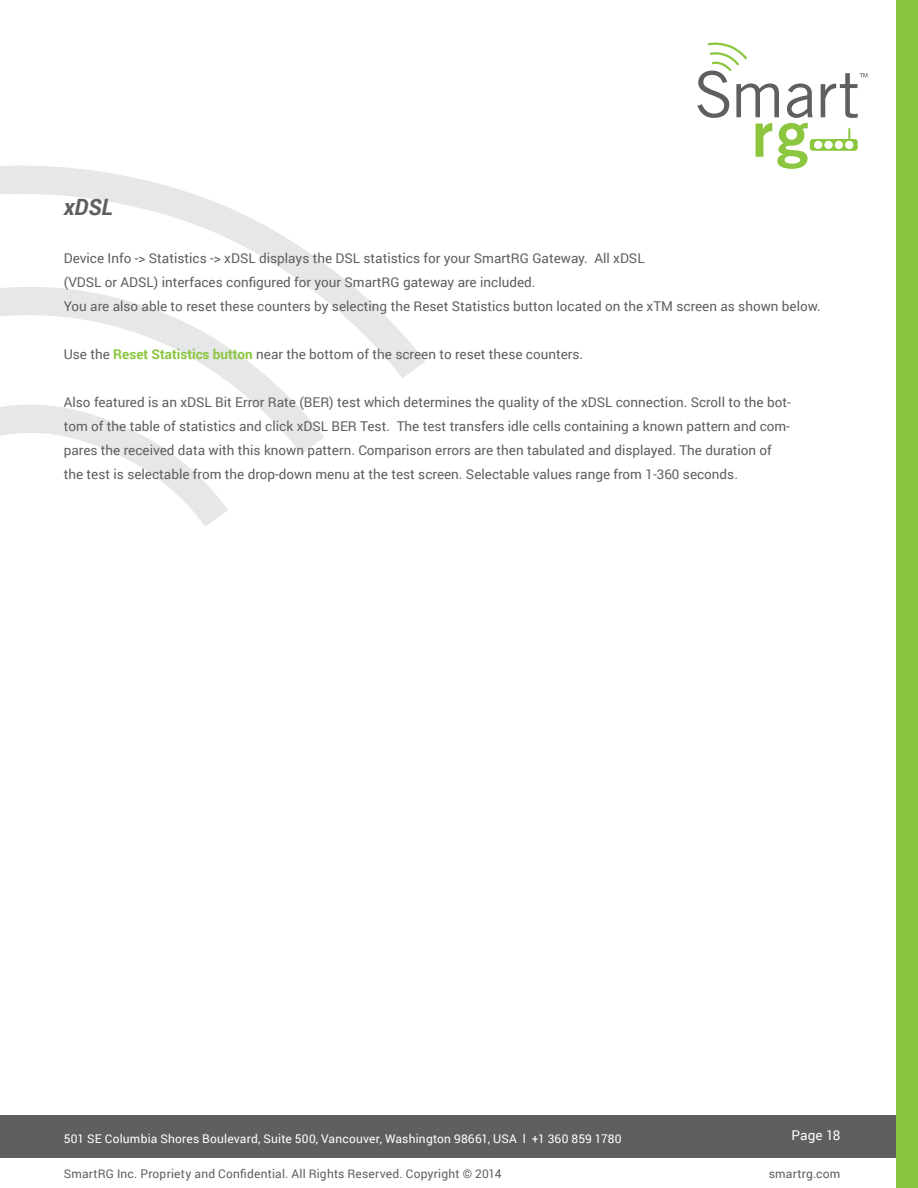
<style>
.page{position:relative;width:918px;height:1188px;background:#fff}
.page>*{position:absolute;margin:0;border:0;box-sizing:border-box;transform-origin:0 0}
.Heading_Italic{font:italic 700 22.5px "Roboto";color:#5f5f62}
.t1{font:13.5px/24px "Roboto";color:#5f5f62}
.t2{font:13.5px "Roboto";letter-spacing:.005em;color:#fff}
.t3{font:12px "Roboto";letter-spacing:.015em;color:#fff}
.t4{font:12px "Roboto";letter-spacing:.015em;color:#5f5f62}
.s1{font-weight:700;color:#8bc63e}
</style>
<div class="page">
<svg style="left:0;top:165px;width:425px;height:361px"></svg>
<svg style="left:697px;top:42px;width:170px;height:127px"></svg>
<div style="left:0;top:1116px;width:918px;height:42px;background:#5f5f62"></div>
<div style="left:897px;top:0;width:21px;height:1188px;background:#8bc63e"></div>
<p class="Heading_Italic" style="left:64px;top:191px;width:51px">xDSL</p>
<p class="t1" style="left:64px;top:246px;width:582px">Device Info -&gt; Statistics -&gt; xDSL displays the DSL statistics for your SmartRG Gateway. All xDSL (VDSL or ADSL) interfaces configured for your SmartRG gateway are included.</p>
<p class="t1" style="left:64px;top:294px;width:759px">You are also able to reset these counters by selecting the Reset Statistics button located on the xTM screen as shown below.</p>
<p class="t1" style="left:64px;top:342px;width:521px">Use the <span class="s1">Reset Statistics button</span> near the bottom of the screen to reset these counters.</p>
<p class="t1" style="left:64px;top:390px;width:728px">Also featured is an xDSL Bit Error Rate (BER) test which determines the quality of the xDSL connection. Scroll to the bot&shy;tom of the table of statistics and click xDSL BER Test. The test transfers idle cells containing a known pattern and com&shy;pares the received data with this known pattern. Comparison errors are then tabulated and displayed. The duration of the test is selectable from the drop-down menu at the test screen. Selectable values range from 1-360 seconds.</p>
<p class="t3" style="left:64px;top:1130px;width:559px">501 SE Columbia Shores Boulevard, Suite 500, Vancouver, Washington 98661, USA l +1 360 859 1780</p>
<p class="t2" style="left:791px;top:1126px;width:50px">Page 18</p>
<p class="t4" style="left:64px;top:1165px;width:439px">SmartRG Inc. Propriety and Confidential. All Rights Reserved. Copyright © 2014</p>
<p class="t4" style="left:769px;top:1165px;width:73px">smartrg.com</p>
</div>
